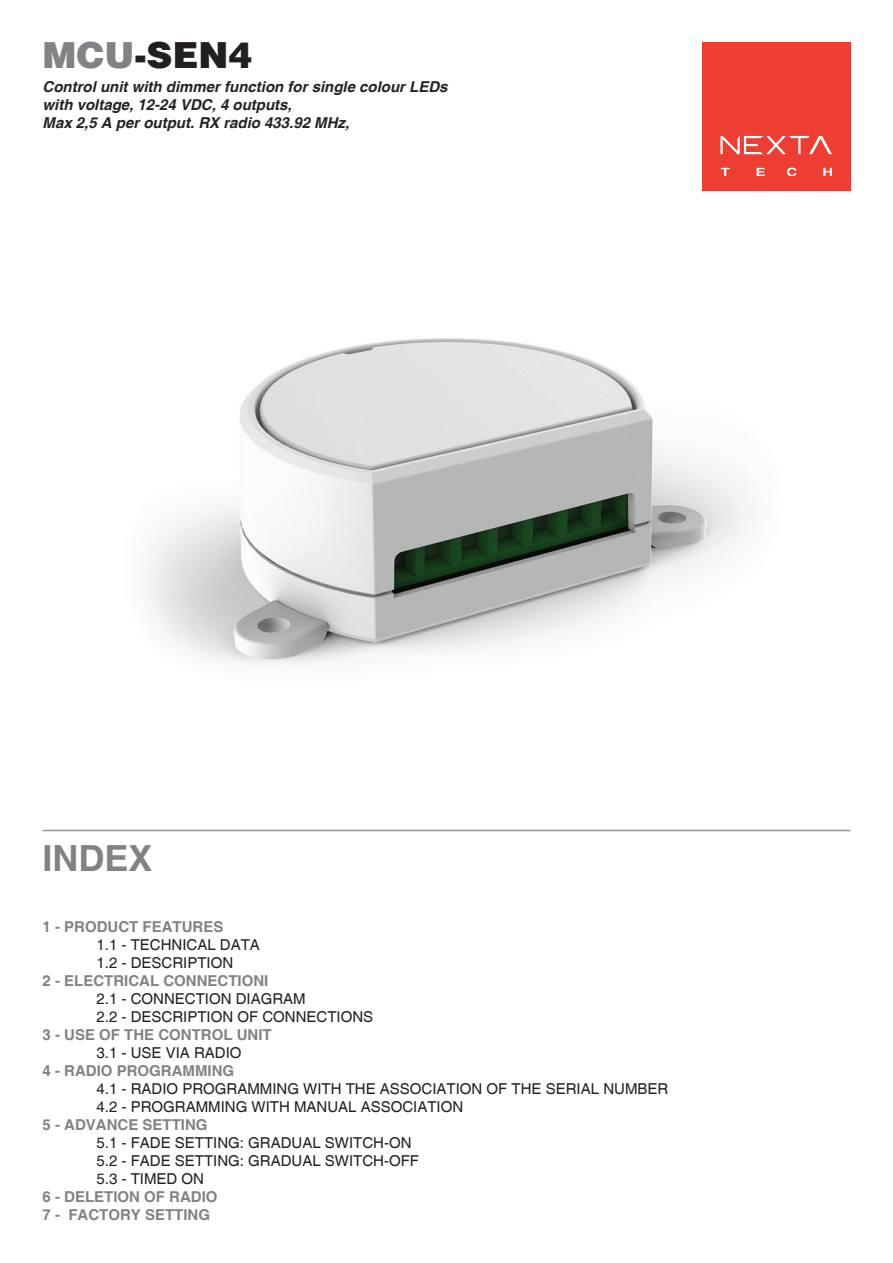
<style>
.page{position:relative;width:893px;height:1263px;background:#fff}
.page>*{position:absolute;margin:0;border:0;box-sizing:border-box;transform-origin:0 0}
.t1{font:900 36px "Helvetica";color:#231f20}
.t2{font:700 36px "Helvetica";color:#808285}
.t3{font:15px/18px "Helvetica";color:#231f20}
.t4{font:700 15px/18px "Helvetica";color:#808285}
.t5{font:italic 700 15px/18px "Helvetica";color:#232224}
.s1{color:#808285}
</style>
<div class="page">
<img style="left:147px;top:168px;width:704px;height:496px">
<div style="left:702px;top:43px;width:148px;height:148px;background:#ee3e34"></div>
<svg style="left:720px;top:136px;width:112px;height:18px"></svg>
<svg style="left:721px;top:168px;width:8px;height:8px"></svg>
<svg style="left:757px;top:168px;width:8px;height:8px"></svg>
<svg style="left:787px;top:168px;width:9px;height:8px"></svg>
<svg style="left:823px;top:168px;width:9px;height:8px"></svg>
<hr style="left:43px;top:830px;width:807px;height:1px;background:#939598">
<h1 class="t1" style="left:43px;top:32px;width:211px"><span class="s1">MCU</span>-SEN4</h1>
<p class="t5" style="left:43px;top:79px;width:407px">Control unit with dimmer function for single colour LEDs with voltage, 12-24 VDC, 4 outputs,<br>Max 2,5 A per output. RX radio 433.92 MHz,</p>
<h1 class="t2" style="left:43px;top:836px;width:112px">INDEX</h1>
<p class="t4" style="left:43px;top:918px;width:182px">1 - PRODUCT FEATURES</p>
<p class="t3" style="left:97px;top:936px;width:165px">1.1 - TECHNICAL DATA<br>1.2 - DESCRIPTION</p>
<p class="t4" style="left:43px;top:972px;width:227px">2 - ELECTRICAL CONNECTIONI</p>
<p class="t3" style="left:97px;top:990px;width:278px">2.1 - CONNECTION DIAGRAM<br>2.2 - DESCRIPTION OF CONNECTIONS</p>
<p class="t4" style="left:43px;top:1026px;width:231px">3 - USE OF THE CONTROL UNIT</p>
<p class="t3" style="left:97px;top:1044px;width:147px">3.1 - USE VIA RADIO</p>
<p class="t4" style="left:43px;top:1062px;width:193px">4 - RADIO PROGRAMMING</p>
<p class="t3" style="left:97px;top:1080px;width:573px">4.1 - RADIO PROGRAMMING WITH THE ASSOCIATION OF THE SERIAL NUMBER<br>4.2 - PROGRAMMING WITH MANUAL ASSOCIATION</p>
<p class="t4" style="left:43px;top:1116px;width:167px">5 - ADVANCE SETTING</p>
<p class="t3" style="left:97px;top:1134px;width:324px">5.1 - FADE SETTING: GRADUAL SWITCH-ON<br>5.2 - FADE SETTING: GRADUAL SWITCH-OFF<br>5.3 - TIMED ON</p>
<p class="t4" style="left:43px;top:1188px;width:177px">6 - DELETION OF RADIO<br>7 - FACTORY SETTING</p>
</div>
